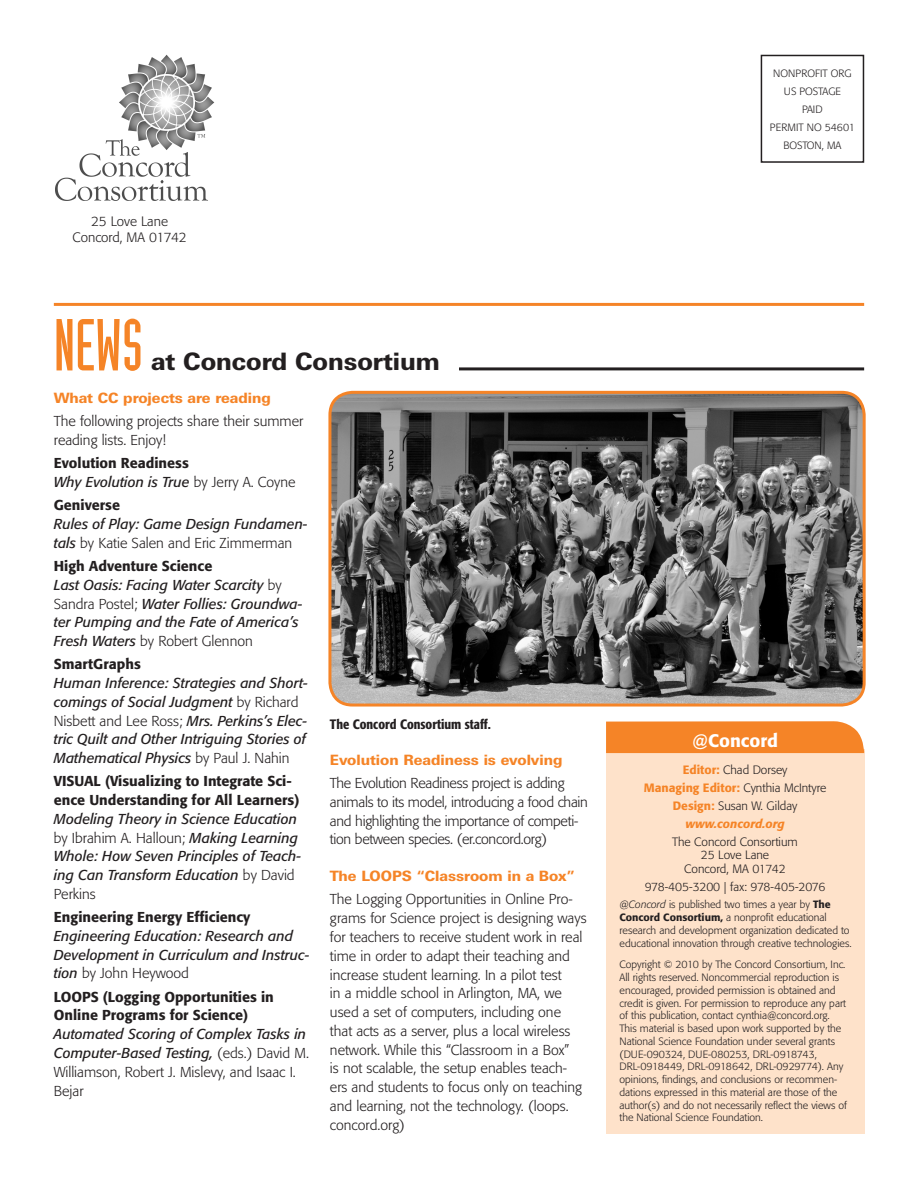
<style>
.page{position:relative;width:918px;height:1188px;background:#fff}
.page>*{position:absolute;margin:0;border:0;box-sizing:border-box;transform-origin:0 0}
.t1{font:72px "Industria Solid";color:#f58427}
.t2{font:800 24px "Linotype Univers Basic";color:#231f20}
.t3{font:500 18px "Formata";color:#fff}
.t4{font:300 14.25px/18.8px "Formata";color:#231f20}
.t5{font:italic 14.25px/18.8px "Formata";color:#231f20}
.t6{font:500 14.25px/18.8px "Formata";color:#231f20}
.t7{font:300 14.25px/18.8px "Formata";letter-spacing:-.02em;color:#231f20}
.t8{font:800 14.25px "Linotype Univers Basic";color:#f58427}
.t9{font:500 condensed 13.5px "Formata";color:#231f20}
.t10{font:300 13.5px/16.5px "Formata";color:#231f20;text-align:center}
.t11{font:300 12px/18px "Formata";color:#231f20;text-align:center}
.t12{font:300 12px "Formata";letter-spacing:-.02em;color:#231f20}
.t13{font:300 10.5px/12.8px "Formata";color:#231f20}
.s1{font-weight:400;font-style:italic}
.s2{font-weight:300}
.s3{font-weight:300;font-style:normal}
.s4{font-weight:500;font-style:normal}
.s5{font-weight:500;color:#f58427}
.s6{font-weight:500;font-style:italic;color:#f58427}
.s7{font-style:italic}
.s8{font-weight:500}
</style>
<div class="page">
<hr style="left:459px;top:367px;width:405px;height:3px;background:#231f20">
<hr style="left:54px;top:303px;width:810px;height:3px;background:#f58427">
<div style="left:760px;top:55px;width:104px;height:108px;border:2px solid #231f20"></div>
<div style="left:606px;top:749px;width:258px;height:385px;background:#fee2ca"></div>
<div style="left:606px;top:721px;width:258px;height:32px;background:#f58427"></div>
<img style="left:55px;top:54px;width:160px;height:147px">
<img style="left:332px;top:392px;width:532px;height:313px">
<div style="left:328px;top:391px;width:537px;height:315px;border:3px solid #f58427;border-radius:22px"></div>
<p class="t10" style="left:73px;top:213px;width:116px">25 Love Lane<br>Concord, MA 01742</p>
<h1 class="t1" style="left:54px;top:306px;width:91px">NEWS</h1>
<h2 class="t2" style="left:151px;top:347px;width:290px">at Concord Consortium</h2>
<h3 class="t8" style="left:54px;top:389px;width:218px">What CC projects are reading</h3>
<h3 class="t4" style="left:54px;top:412px;width:251px">The following projects share their summer reading lists. Enjoy!</h3>
<h3 class="t6" style="left:54px;top:454px;width:243px">Evolution Readiness<br><span class="s1">Why Evolution is True</span> <span class="s2">by Jerry A. Coyne</span></h3>
<h3 class="t6" style="left:54px;top:496px;width:68px">Geniverse</h3>
<h3 class="t5" style="left:54px;top:514px;width:255px">Rules of Play: Game Design Fundamen&shy;tals <span class="s3">by Katie Salen and Eric Zimmerman</span></h3>
<h3 class="t5" style="left:54px;top:557px;width:250px"><span class="s4">High Adventure Science<br></span>Last Oasis: Facing Water Scarcity <span class="s3">by Sandra Postel;</span> Water Follies: Groundwa&shy;ter Pumping and the Fate of America’s Fresh Waters <span class="s3">by Robert Glennon</span></h3>
<h3 class="t6" style="left:54px;top:655px;width:88px">SmartGraphs</h3>
<h3 class="t5" style="left:54px;top:674px;width:256px">Human Inference: Strategies and Short&shy;comings of Social Judgment <span class="s3">by Richard Nisbett and Lee Ross;</span> Mrs. Perkins’s Elec&shy;tric Quilt and Other Intriguing Stories of Mathematical Physics <span class="s3">by Paul J. Nahin</span></h3>
<h3 class="t6" style="left:54px;top:772px;width:17px">VISUAL</h3>
<h3 class="t6" style="left:54px;top:772px;width:247px;text-indent:51px">(Visualizing to Integrate Sci&shy;ence Understanding for All Learners)</h3>
<h3 class="t5" style="left:54px;top:809px;width:249px">Modeling Theory in Science Education <span class="s3">by Ibrahim A. Halloun;</span> Making Learning<br>Whole: How Seven Principles of Teach&shy;ing Can Transform Education <span class="s3">by David<br>Perkins</span></h3>
<h3 class="t6" style="left:54px;top:907px;width:198px">Engineering Energy Efficiency</h3>
<h3 class="t5" style="left:54px;top:926px;width:257px">Engineering Education: Research and<br>Development in Curriculum and Instruc&shy;tion <span class="s3">by John Heywood</span></h3>
<h3 class="t6" style="left:54px;top:987px;width:10px">LOO</h3>
<h3 class="t6" style="left:54px;top:987px;width:222px;text-indent:28px">PS (Logging Opportunities in<br>Online Programs for Science)</h3>
<h3 class="t4" style="left:54px;top:1025px;width:257px"><span class="s1">Automated Scoring of Complex Tasks in<br>Computer-Based Testing,</span> (eds.) David M.<br>Williamson, Robert J. Mislevy, and Isaac I.<br>Bejar</h3>
<p class="t9" style="left:330px;top:716px;width:163px">The Concord Consortium staff.</p>
<h3 class="t8" style="left:330px;top:751px;width:234px">Evolution Readiness is evolving</h3>
<h3 class="t7" style="left:330px;top:774px;width:260px">The Evolution Readiness project is adding animals to its model, introducing a food chain and highlighting the importance of competi&shy;tion between species. (er.concord.org)</h3>
<h3 class="t8" style="left:330px;top:867px;width:246px">The LOOPS “Classroom in a Box”</h3>
<p class="t4" style="left:330px;top:890px;width:258px">The Logging Opportunities in Online Pro&shy;grams for Science project is designing ways for teachers to receive student work in real time in order to adapt their teaching and increase student learning. In a pilot test<br>in a middle school in Arlington, MA, we used a set of computers, including one that acts as a server, plus a local wireless network. While this “Classroom in a Box”<br>is not scalable, the setup enables teach&shy;ers and students to focus only on teaching and learning, not the technology. (loops. concord.org)</p>
<p class="t13" style="left:773px;top:67px;width:15px">Nonprofit</p>
<p class="t13" style="left:831px;top:67px;width:15px">Org</p>
<p class="t13" style="left:802px;top:82px;width:22px;line-height:18px;text-indent:-18px">US Postage<br>PAID</p>
<p class="t13" style="left:770px;top:121px;width:13px">Permit</p>
<p class="t13" style="left:807px;top:121px;width:49px">No 54601</p>
<p class="t13" style="left:783px;top:139px;width:14px">Boston</p>
<p class="t13" style="left:822px;top:139px;width:21px">, MA</p>
<h3 class="t3" style="left:692px;top:729px;width:87px">@Concord</h3>
<p class="t11" style="left:643px;top:761px;width:184px"><span class="s5">Editor:</span> Chad Dorsey<br><span class="s5">Managing Editor:</span> Cynthia McIntyre<br><span class="s5">Design:</span> Susan W. Gilday <span class="s6">www.concord.org</span></p>
<p class="t11" style="left:672px;top:835px;width:127px;line-height:13.5px">The Concord Consortium<br>25 Love Lane<br>Concord, MA 01742</p>
<p class="t12" style="left:645px;top:880px;width:182px">978-405-3200 | fax: 978-405-2076</p>
<p class="t13" style="left:619px;top:898px;width:233px"><span class="s7">@Concord</span> is published two times a year by <span class="s8">The Concord Consortium,</span> a nonprofit educational research and development organization dedicated to educational innovation through creative technologies.</p>
<p class="t13" style="left:619px;top:958px;width:229px">Copyright © 2010 by The Concord Consortium, Inc.<br>All rights reserved. Noncommercial reproduction is encouraged, provided permission is obtained and credit is given. For permission to reproduce any part of this publication, contact cynthia@concord.org.<br>This material is based upon work supported by the National Science Foundation under several grants (DUE-090324, DUE-080253, DRL-0918743, DRL-0918449, DRL-0918642, DRL-0929774). Any opinions, findings, and conclusions or recommen&shy;dations expressed in this material are those of the author(s) and do not necessarily reflect the views of the National Science Foundation.</p>
</div>
